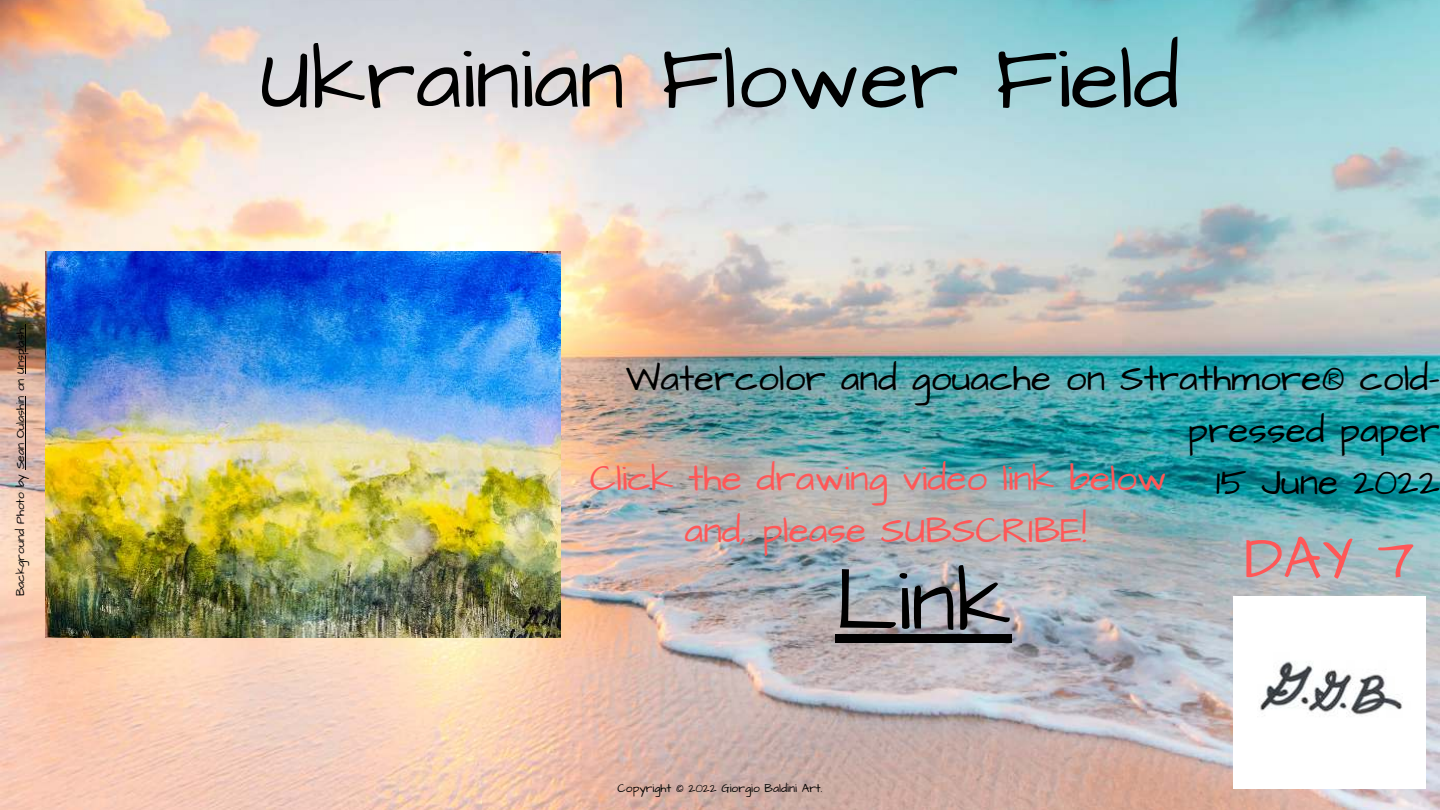
<style>
.page{position:relative;width:1440px;height:810px;background:#fff}
.page>*{position:absolute;margin:0;border:0;box-sizing:border-box;transform-origin:0 0}
.t1{font:90px "Architects Daughter";color:#000}
.t2{font:60px "Architects Daughter";color:#ff5757}
.t3{font:37px/51.8px "Architects Daughter";color:#000;text-align:right}
.t4{font:37px/51.8px "Architects Daughter";color:#ff5757;text-align:center}
.t5{font:12px "Architects Daughter";color:#000}
</style>
<div class="page">
<img style="left:0;top:0;width:1440px;height:810px">
<img style="left:46px;top:251px;width:515px;height:387px">
<img style="left:1233px;top:596px;width:192px;height:192px">
<div style="left:835px;top:634px;width:176px;height:9px;background:#000"></div>
<hr style="left:25px;top:396px;width:1px;height:73px;background:#000">
<hr style="left:25px;top:328px;width:1px;height:46px;background:#000">
<p class="t5" style="left:12px;top:596px;width:269px;rotate:-90deg">Background Photo by Sean Oulashin on Unsplash</p>
<h1 class="t1" style="left:260px;top:19px;width:921px">Ukrainian Flower Field</h1>
<h3 class="t3" style="left:626px;top:354px;width:816px">Watercolor and gouache on Strathmore® cold&shy;pressed paper<br>15 June 2022</h3>
<h3 class="t4" style="left:590px;top:453px;width:578px">Click the drawing video link below and, please SUBSCRIBE!</h3>
<h1 class="t1" style="left:835px;top:541px;width:178px">Link</h1>
<h2 class="t2" style="left:1244px;top:518px;width:172px">DAY 7</h2>
<p class="t5" style="left:617px;top:780px;width:207px">Copyright © 2022 Giorgio Baldini Art.</p>
</div>
